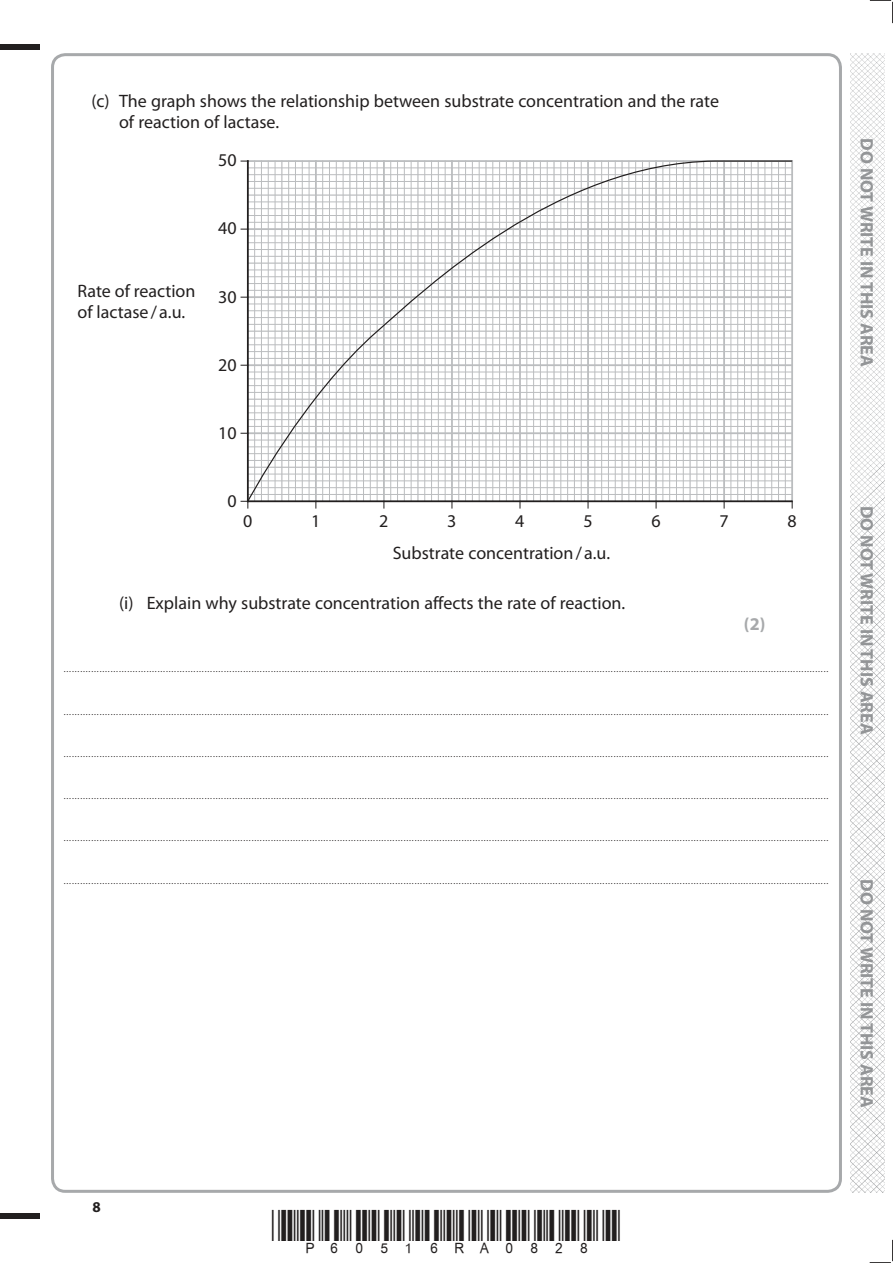
<style>
.page{position:relative;width:893px;height:1263px;background:#fff}
.page>*{position:absolute;margin:0;border:0;box-sizing:border-box;transform-origin:0 0}
.t1{font:18px/21px "Myriad Pro";color:#221f1f}
.t2{font:700 18px "Myriad Pro";color:#939597}
.t3{font:700 18px "Myriad Pro";color:#a7a9ab}
.t4{font:700 15px "Myriad Pro";color:#221f1f}
.t5{font:9px "Myriad Pro";color:#221f1f}
</style>
<div class="page">
<div style="left:0;top:44px;width:40px;height:5px;background:#221f1f"></div>
<div style="left:0;top:1214px;width:40px;height:5px;background:#221f1f"></div>
<svg style="left:870px;top:0;width:23px;height:23px"></svg>
<svg style="left:870px;top:1240px;width:23px;height:23px"></svg>
<img style="left:850px;top:53px;width:34px;height:1140px">
<svg style="left:241px;top:501px;width:7px;height:7px"></svg>
<svg style="left:247px;top:160px;width:546px;height:342px"></svg>
<h1 class="t1" style="left:119px;top:92px;width:602px;text-indent:-28px">(c) The graph shows the relationship between substrate concentration and the rate of reaction of lactase.</h1>
<h1 class="t1" style="left:218px;top:151px;width:20px">50</h1>
<h1 class="t1" style="left:78px;top:282px;width:119px">Rate of reaction of lactase / a.u.</h1>
<h1 class="t1" style="left:218px;top:219px;width:20px">40</h1>
<h1 class="t1" style="left:218px;top:288px;width:20px">30</h1>
<h1 class="t1" style="left:218px;top:356px;width:20px">20</h1>
<h1 class="t1" style="left:218px;top:424px;width:20px">10</h1>
<h1 class="t1" style="left:227px;top:492px;width:11px">0</h1>
<h1 class="t1" style="left:243px;top:512px;width:11px">0</h1>
<h1 class="t1" style="left:311px;top:512px;width:11px">1</h1>
<h1 class="t1" style="left:379px;top:512px;width:11px">2</h1>
<h1 class="t1" style="left:447px;top:512px;width:11px">3</h1>
<h1 class="t1" style="left:515px;top:512px;width:11px">4</h1>
<h1 class="t1" style="left:583px;top:512px;width:11px">5</h1>
<h1 class="t1" style="left:651px;top:512px;width:11px">6</h1>
<h1 class="t1" style="left:719px;top:512px;width:11px">7</h1>
<h1 class="t1" style="left:787px;top:512px;width:11px">8</h1>
<h1 class="t1" style="left:393px;top:544px;width:219px">Substrate concentration / a.u.</h1>
<h1 class="t1" style="left:119px;top:594px;width:508px">(i) Explain why substrate concentration affects the rate of reaction.</h1>
<h1 class="t3" style="left:744px;top:617px;width:23px">(2)</h1>
<p class="t5" style="left:64px;top:666px;width:766px">.....................................................................................................................................................................................................................................................................................</p>
<p class="t5" style="left:64px;top:708px;width:766px">.....................................................................................................................................................................................................................................................................................</p>
<p class="t5" style="left:64px;top:750px;width:766px">.....................................................................................................................................................................................................................................................................................</p>
<p class="t5" style="left:64px;top:793px;width:766px">.....................................................................................................................................................................................................................................................................................</p>
<p class="t5" style="left:64px;top:835px;width:766px">.....................................................................................................................................................................................................................................................................................</p>
<p class="t5" style="left:64px;top:877px;width:766px">.....................................................................................................................................................................................................................................................................................</p>
<h1 class="t2" style="left:877px;top:138px;width:230px;rotate:90deg">DO NOT WRITE IN THIS AREA</h1>
<h1 class="t2" style="left:877px;top:506px;width:230px;rotate:90deg">DO NOT WRITE IN THIS AREA</h1>
<h1 class="t2" style="left:877px;top:879px;width:230px;rotate:90deg">DO NOT WRITE IN THIS AREA</h1>
<h2 class="t4" style="left:92px;top:1201px;width:10px">8</h2>
</div>
